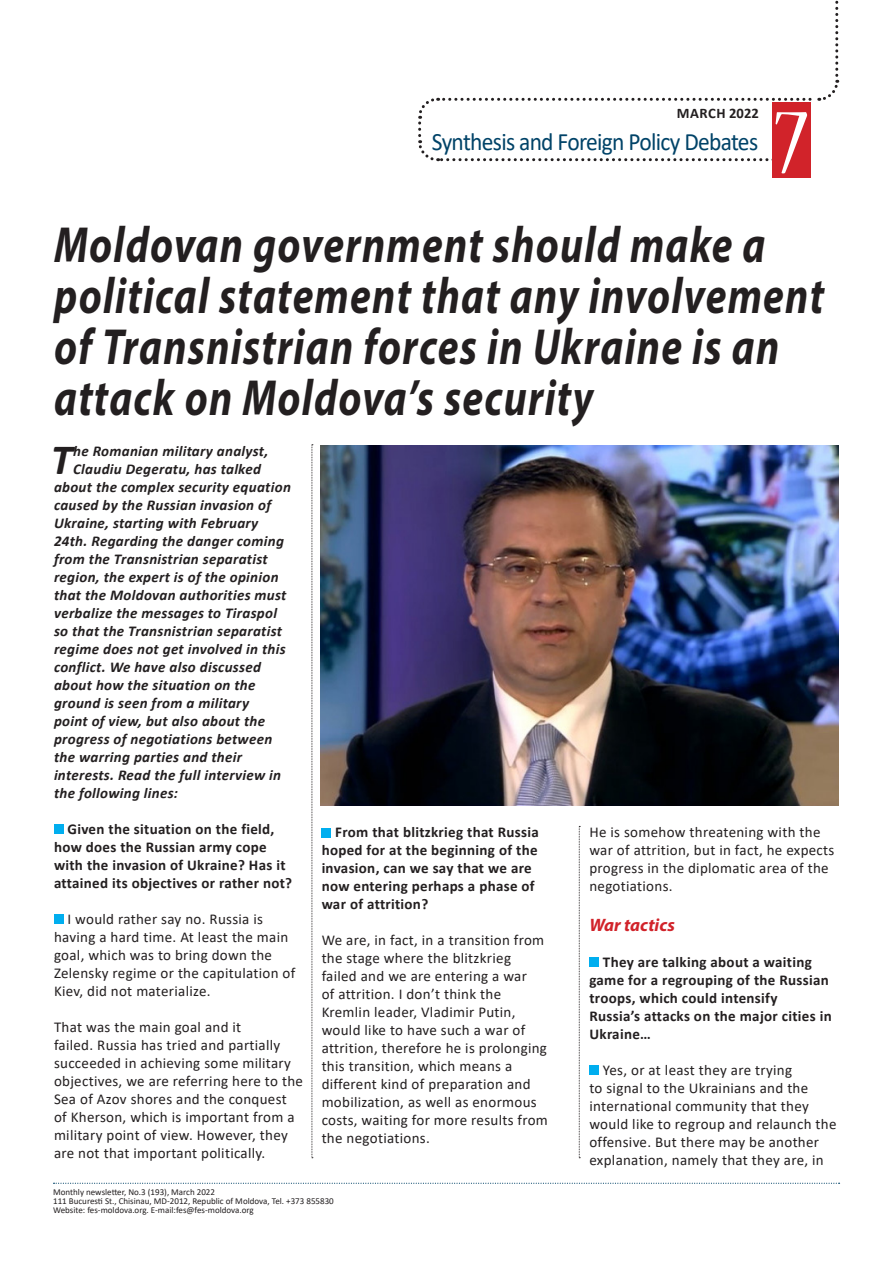
<style>
.page{position:relative;width:893px;height:1263px;background:#fff}
.page>*{position:absolute;margin:0;border:0;box-sizing:border-box;transform-origin:0 0}
.t1{font:condensed 102px "Nueva Std";color:#fff}
.texte{font:italic 700 51px/51px "Myriad Pro";letter-spacing:.03em;color:#231f20;scale:.81 1}
.MANSHETA{font:italic 700 43.35px "Calibri";color:#231f20}
.t2{font:25.05px "Calibri";letter-spacing:-.03em;color:#014368;scale:.94 1}
.INTERTITLU{font:italic 700 18px "Myriad Pro";color:#d1232a}
.texte-2{font:15px/18px "Calibri";letter-spacing:.02em;color:#231f20}
.MANSHETA-2{font:italic 700 15px "Calibri";letter-spacing:.02em;color:#231f20}
.texte-3{font:700 15px/18px "Calibri";letter-spacing:.02em;color:#231f20}
.t3{font:700 14.55px "Calibri";letter-spacing:.03em;color:#231f20}
.t4{font:9px/9px "Calibri";color:#231f20}
</style>
<div class="page">
<svg style="left:54px;top:1183px;width:786px;height:1px"></svg>
<svg style="left:418px;top:0;width:422px;height:163px"></svg>
<div style="left:772px;top:102px;width:38px;height:76px;background:#d1232a"></div>
<svg style="left:312px;top:444px;width:1px;height:714px"></svg>
<svg style="left:579px;top:826px;width:1px;height:332px"></svg>
<img style="left:321px;top:445px;width:517px;height:360px">
<div style="left:54px;top:824px;width:10px;height:10px;background:#00aeef"></div>
<div style="left:54px;top:914px;width:10px;height:10px;background:#00aeef"></div>
<div style="left:322px;top:828px;width:9px;height:9px;background:#00aeef"></div>
<div style="left:589px;top:957px;width:10px;height:10px;background:#00aeef"></div>
<div style="left:589px;top:1065px;width:10px;height:10px;background:#00aeef"></div>
<p class="t3" style="left:677px;top:103px;width:84px">MARCH 2022</p>
<p class="t1" style="left:775px;top:96px;width:34px">7</p>
<h3 class="t2" style="left:432px;top:124px;width:349px">Synthesis and Foreign Policy Debates</h3>
<p class="texte" style="left:54px;top:217px;width:952px">Moldovan government should make a political statement that any involvement of Transnistrian forces in Ukraine is an attack on Moldova’s security</p>
<p class="MANSHETA" style="left:51px;top:429px;width:23px">T</p>
<p class="MANSHETA-2" style="left:73px;top:440px;width:197px">he Romanian military analyst,</p>
<p class="MANSHETA-2" style="left:73px;top:458px;width:189px">Claudiu Degeratu, has talked</p>
<p class="MANSHETA-2" style="left:54px;top:476px;width:238px">about the complex security equation</p>
<p class="MANSHETA-2" style="left:54px;top:494px;width:219px">caused by the Russian invasion of</p>
<p class="MANSHETA-2" style="left:54px;top:512px;width:206px">Ukraine, starting with February</p>
<p class="MANSHETA-2" style="left:54px;top:530px;width:231px">24th. Regarding the danger coming</p>
<p class="MANSHETA-2" style="left:54px;top:548px;width:215px">from the Transnistrian separatist</p>
<p class="MANSHETA-2" style="left:54px;top:566px;width:226px">region, the expert is of the opinion</p>
<p class="MANSHETA-2" style="left:54px;top:584px;width:234px">that the Moldovan authorities must</p>
<p class="MANSHETA-2" style="left:54px;top:602px;width:225px">verbalize the messages to Tiraspol</p>
<p class="MANSHETA-2" style="left:54px;top:620px;width:229px">so that the Transnistrian separatist</p>
<p class="MANSHETA-2" style="left:54px;top:638px;width:233px">regime does not get involved in this</p>
<p class="MANSHETA-2" style="left:54px;top:656px;width:208px">conflict. We have also discussed</p>
<p class="MANSHETA-2" style="left:54px;top:674px;width:203px">about how the situation on the</p>
<p class="MANSHETA-2" style="left:54px;top:692px;width:197px">ground is seen from a military</p>
<p class="MANSHETA-2" style="left:54px;top:710px;width:213px">point of view, but also about the</p>
<p class="MANSHETA-2" style="left:54px;top:728px;width:220px">progress of negotiations between</p>
<p class="MANSHETA-2" style="left:54px;top:746px;width:190px">the warring parties and their</p>
<p class="MANSHETA-2" style="left:54px;top:764px;width:229px">interests. Read the full interview in</p>
<p class="MANSHETA-2" style="left:54px;top:782px;width:126px">the following lines:</p>
<p class="texte-3" style="left:54px;top:819px;width:240px;text-indent:14px">Given the situation on the field, how does the Russian army cope with the invasion of Ukraine? Has it attained its objectives or rather not?</p>
<p class="texte-2" style="left:54px;top:909px;width:243px;text-indent:14px">I would rather say no. Russia is having a hard time. At least the main goal, which was to bring down the<br>Zelensky regime or the capitulation of<br>Kiev, did not materialize.</p>
<p class="texte-2" style="left:54px;top:1017px;width:250px">That was the main goal and it<br>failed. Russia has tried and partially succeeded in achieving some military objectives, we are referring here to the Sea of Azov shores and the conquest of Kherson, which is important from a military point of view. However, they are not that important politically.</p>
<p class="texte-3" style="left:322px;top:823px;width:219px;text-indent:14px">From that blitzkrieg that Russia hoped for at the beginning of the invasion, can we say that we are now entering perhaps a phase of war of attrition?</p>
<p class="texte-2" style="left:322px;top:931px;width:228px">We are, in fact, in a transition from the stage where the blitzkrieg failed and we are entering a war<br>of attrition. I don’t think the<br>Kremlin leader, Vladimir Putin, would like to have such a war of attrition, therefore he is prolonging this transition, which means a different kind of preparation and mobilization, as well as enormous costs, waiting for more results from the negotiations.</p>
<p class="texte-2" style="left:589px;top:823px;width:247px">He is somehow threatening with the war of attrition, but in fact, he expects progress in the diplomatic area of the negotiations.</p>
<p class="INTERTITLU" style="left:589px;top:913px;width:87px">War tactics</p>
<p class="texte-3" style="left:589px;top:953px;width:244px;text-indent:14px">They are talking about a waiting game for a regrouping of the Russian troops, which could intensify<br>Russia’s attacks on the major cities in<br>Ukraine…</p>
<p class="texte-2" style="left:589px;top:1060px;width:249px;text-indent:14px">Yes, or at least they are trying<br>to signal to the Ukrainians and the international community that they would like to regroup and relaunch the offensive. But there may be another explanation, namely that they are, in</p>
<p class="t4" style="left:53px;top:1187px;width:282px">Monthly newsletter, No.3 (193), March 2022<br>111 Bucuresti St., Chisinau, MD-2012, Republic of Moldova, Tel. +373 855830<br>Website: fes-moldova.org. E-mail:fes@fes-moldova.org</p>
</div>
